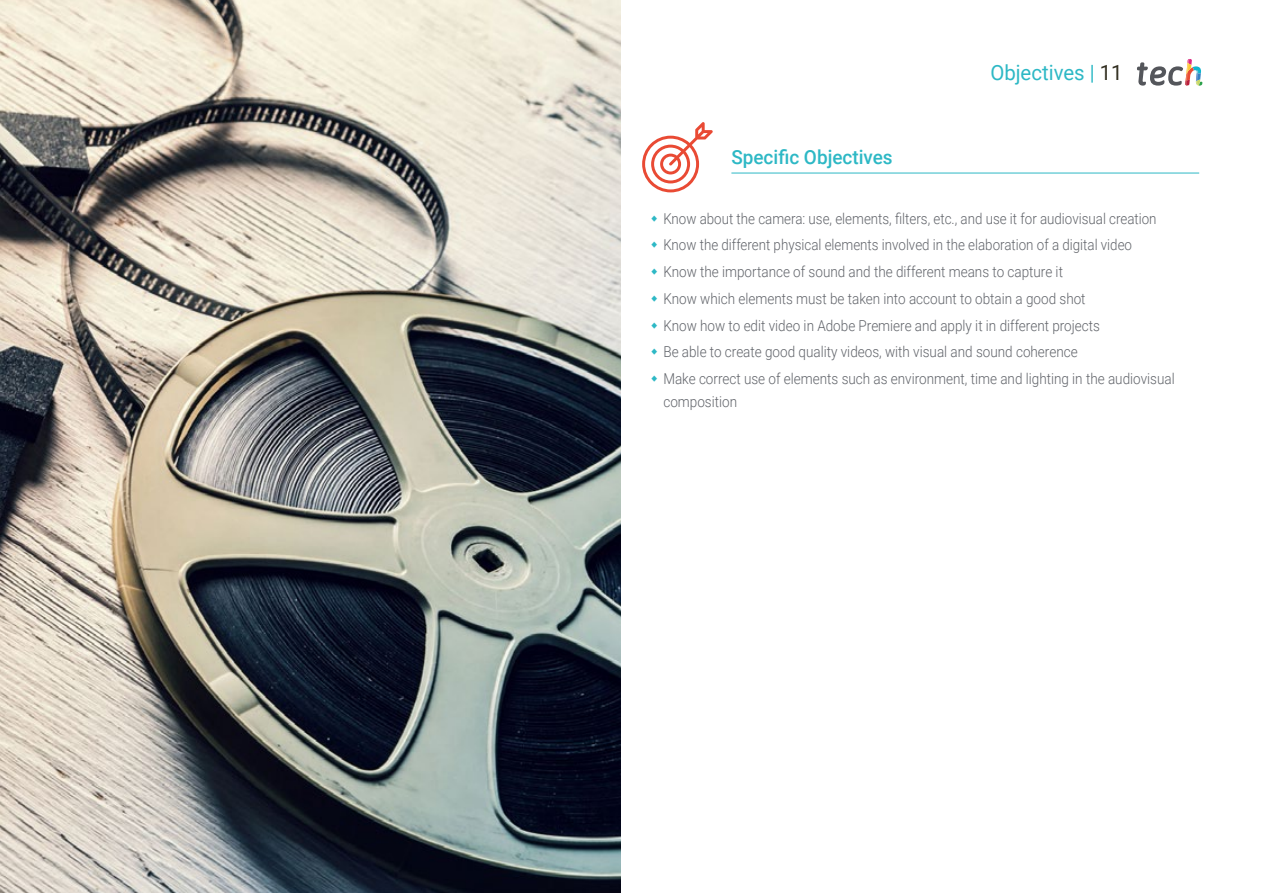
<style>
.page{position:relative;width:1263px;height:893px;background:#fff}
.page>*{position:absolute;margin:0;border:0;box-sizing:border-box;transform-origin:0 0}
.t1{font:21px "Roboto";color:#2db8c5}
.t2{font:500 19.5px "Roboto";color:#2db8c5}
.t3{font:300 15px/26.7px "Roboto";color:#61646a;scale:.89 1}
.t4{font:300 15px "Roboto";color:#61646a;scale:.9 1}
.s1{color:#312e20}
</style>
<div class="page">
<hr style="left:731px;top:173px;width:468px;height:1px;background:#2db8c5">
<svg style="left:642px;top:122px;width:71px;height:70px"></svg>
<img style="left:0;top:0;width:621px;height:893px">
<svg style="left:1137px;top:59px;width:65px;height:27px"></svg>
<h2 class="t2" style="left:731px;top:144px;width:163px">Specific Objectives</h2>
<h1 class="t1" style="left:990px;top:57px;width:134px">Objectives | <span class="s1">11</span></h1>
<p class="t3" style="left:663px;top:204px;width:576px">Know about the camera: use, elements, filters, etc., and use it for audiovisual creation Know the different physical elements involved in the elaboration of a digital video<br>Know the importance of sound and the different means to capture it<br>Know which elements must be taken into account to obtain a good shot<br>Know how to edit video in Adobe Premiere and apply it in different projects<br>Be able to create good quality videos, with visual and sound coherence<br>Make correct use of elements such as environment, time and lighting in the audiovisual</p>
<p class="t4" style="left:663px;top:391px;width:83px">composition</p>
</div>
